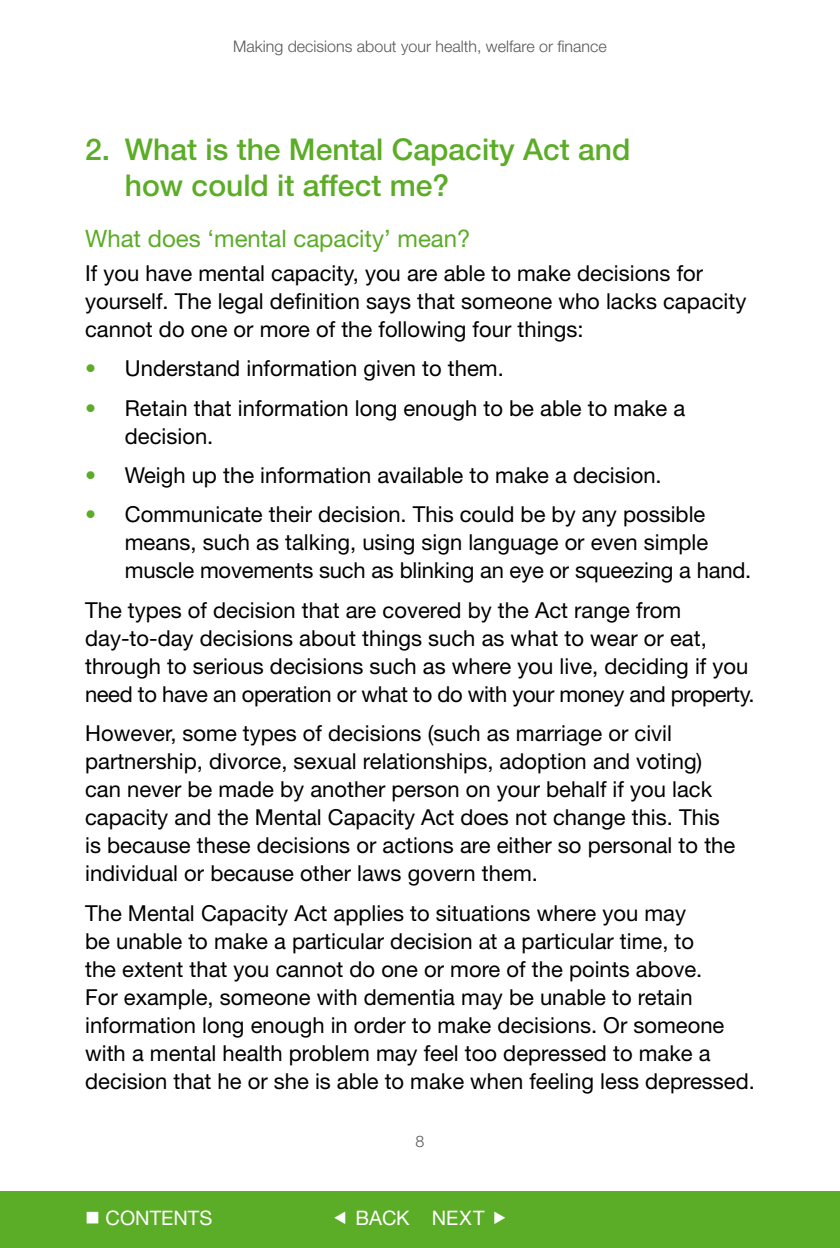
<style>
.page{position:relative;width:840px;height:1248px;background:#fff}
.page>*{position:absolute;margin:0;border:0;box-sizing:border-box;transform-origin:0 0}
.t1{font:500 30px/36px "Helvetica Neue";color:#5bac26}
.t2{font:24px "Helvetica Neue";color:#5bac26}
.t3{font:22px/28px "Helvetica Neue";color:#000}
.t4{font:20px "Helvetica Neue";color:#fff}
.t5{font:300 16px "Helvetica Neue";color:#58585a}
.s1{color:#5bac26}
</style>
<div class="page">
<div style="left:0;top:1191px;width:839px;height:56px;background:#5bac26"></div>
<p class="t5" style="left:233px;top:37px;width:375px">Making decisions about your health, welfare or finance</p>
<h1 class="t1" style="left:125px;top:130px;width:507px;text-indent:-40px">2. What is the Mental Capacity Act and how could it affect me?</h1>
<p class="t2" style="left:85px;top:224px;width:387px">What does ‘mental capacity’ mean?</p>
<p class="t3" style="left:85px;top:258px;width:662px">If you have mental capacity, you are able to make decisions for yourself. The legal definition says that someone who lacks capacity cannot do one or more of the following four things:</p>
<p class="t3" style="left:85px;top:354px;width:420px"><span class="s1">•</span> Understand information given to them.</p>
<p class="t3" style="left:125px;top:393px;width:561px;text-indent:-40px"><span class="s1">•</span> Retain that information long enough to be able to make a decision.</p>
<p class="t3" style="left:85px;top:460px;width:577px"><span class="s1">•</span> Weigh up the information available to make a decision.</p>
<p class="t3" style="left:125px;top:500px;width:627px;text-indent:-40px"><span class="s1">•</span> Communicate their decision. This could be by any possible means, such as talking, using sign language or even simple muscle movements such as blinking an eye or squeezing a hand.</p>
<p class="t3" style="left:85px;top:595px;width:670px">The types of decision that are covered by the Act range from day-to-day decisions about things such as what to wear or eat, through to serious decisions such as where you live, deciding if you need to have an operation or what to do with your money and property.</p>
<p class="t3" style="left:85px;top:718px;width:651px">However, some types of decisions (such as marriage or civil partnership, divorce, sexual relationships, adoption and voting) can never be made by another person on your behalf if you lack capacity and the Mental Capacity Act does not change this. This is because these decisions or actions are either so personal to the individual or because other laws govern them.</p>
<p class="t3" style="left:85px;top:898px;width:670px">The Mental Capacity Act applies to situations where you may<br>be unable to make a particular decision at a particular time, to<br>the extent that you cannot do one or more of the points above.<br>For example, someone with dementia may be unable to retain information long enough in order to make decisions. Or someone with a mental health problem may feel too depressed to make a decision that he or she is able to make when feeling less depressed.</p>
<p class="t4" style="left:85px;top:1206px;width:129px">■ CONTENTS</p>
<p class="t4" style="left:355px;top:1206px;width:131px">BACK NEXT</p>
</div>
